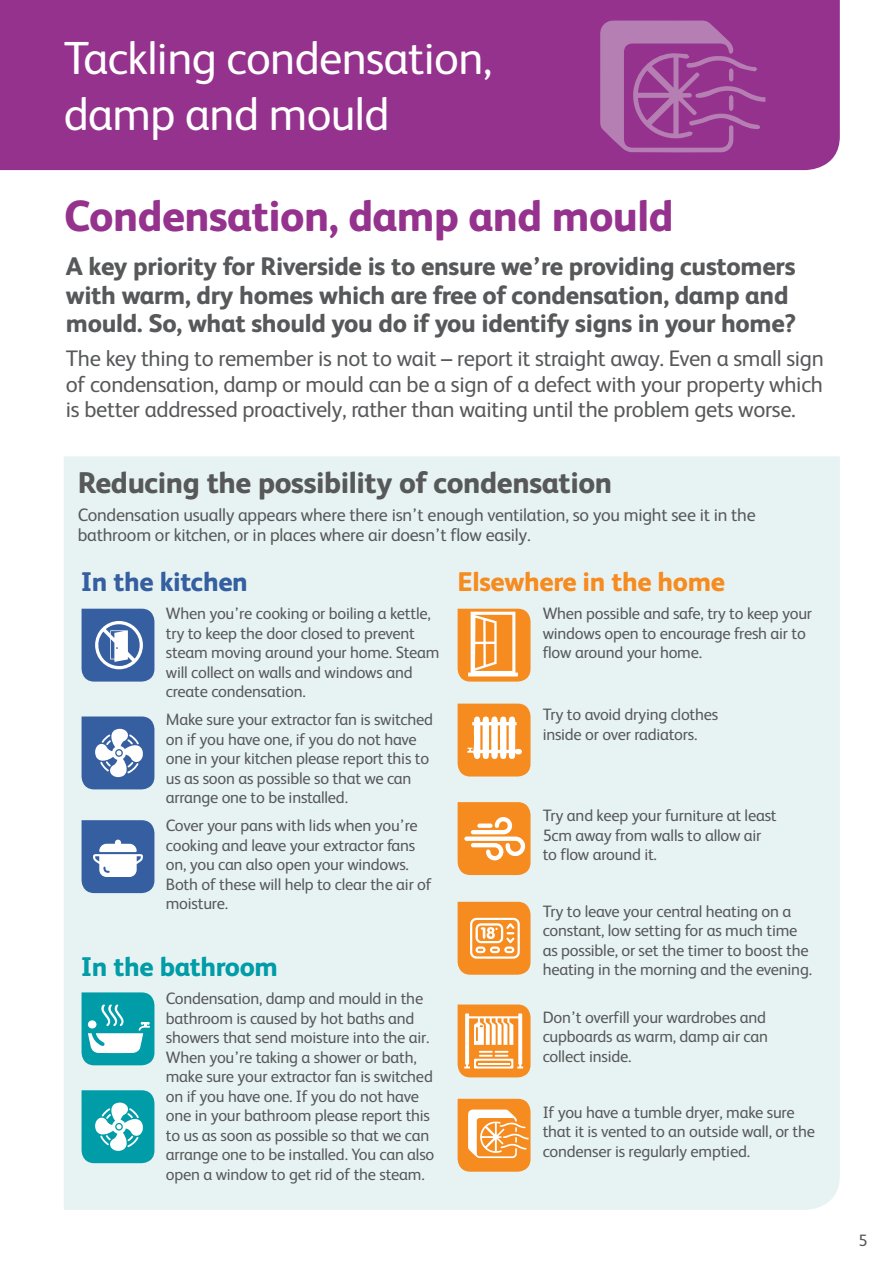
<style>
.page{position:relative;width:893px;height:1263px;background:#fff}
.page>*{position:absolute;margin:0;border:0;box-sizing:border-box;transform-origin:0 0}
.t1{font:46.5px/55.5px "FS Albert";letter-spacing:-.015em;color:#fff}
.t2{font:800 43.5px "FS Albert";letter-spacing:-.015em;color:#95328d}
.t3{font:800 30px "FS Albert";letter-spacing:-.015em;color:#57585a}
.t4{font:800 27px "FS Albert";letter-spacing:-.015em;color:#f68b1f}
.t5{font:800 27px "FS Albert";letter-spacing:-.015em;color:#009ca7}
.t6{font:800 27px "FS Albert";letter-spacing:-.015em;color:#355fa0}
.t7{font:800 25.5px/28.5px "FS Albert";letter-spacing:-.015em;color:#57585a}
.t8{font:22.5px/25.5px "FS Albert";letter-spacing:-.015em;color:#57585a;text-align:justify}
.t9{font:18px/19.5px "FS Albert";letter-spacing:-.015em;color:#57585a}
.t10{font:16.5px/19.5px "FS Albert";letter-spacing:-.015em;color:#57585a}
</style>
<div class="page">
<div style="left:64px;top:456px;width:776px;height:754px;background:#e7f3f2"></div>
<div style="left:0;top:0;width:840px;height:170px;background:#95328d"></div>
<svg style="left:82px;top:820px;width:72px;height:73px"></svg>
<svg style="left:82px;top:716px;width:72px;height:73px"></svg>
<svg style="left:82px;top:1090px;width:72px;height:73px"></svg>
<svg style="left:82px;top:609px;width:72px;height:73px"></svg>
<svg style="left:82px;top:992px;width:72px;height:73px"></svg>
<svg style="left:458px;top:609px;width:72px;height:73px"></svg>
<svg style="left:458px;top:704px;width:72px;height:72px"></svg>
<svg style="left:458px;top:802px;width:72px;height:73px"></svg>
<svg style="left:458px;top:902px;width:72px;height:73px"></svg>
<svg style="left:458px;top:1004px;width:72px;height:73px"></svg>
<hr style="left:478px;top:1063px;width:31px;height:1px;background:#fff">
<svg style="left:458px;top:1099px;width:72px;height:73px"></svg>
<svg style="left:600px;top:21px;width:165px;height:131px"></svg>
<p class="t1" style="left:64px;top:28px;width:430px">Tackling condensation, damp and mould</p>
<p class="t2" style="left:64px;top:185px;width:611px">Condensation, damp and mould</p>
<p class="t7" style="left:66px;top:251px;width:732px">A key priority for Riverside is to ensure we’re providing customers with warm, dry homes which are free of condensation, damp and mould. So, what should you do if you identify signs in your home?</p>
<p class="t8" style="left:66px;top:344px;width:759px">The key thing to remember is not to wait – report it straight away. Even a small sign of condensation, damp or mould can be a sign of a defect with your property which is better addressed proactively, rather than waiting until the problem gets worse.</p>
<p class="t3" style="left:78px;top:461px;width:536px">Reducing the possibility of condensation</p>
<p class="t9" style="left:78px;top:505px;width:679px">Condensation usually appears where there isn’t enough ventilation, so you might see it in the bathroom or kitchen, or in places where air doesn’t flow easily.</p>
<p class="t6" style="left:81px;top:562px;width:169px">In the kitchen</p>
<p class="t10" style="left:166px;top:603px;width:275px">When you’re cooking or boiling a kettle, try to keep the door closed to prevent steam moving around your home. Steam will collect on walls and windows and create condensation.</p>
<p class="t10" style="left:166px;top:709px;width:269px">Make sure your extractor fan is switched on if you have one, if you do not have one in your kitchen please report this to us as soon as possible so that we can arrange one to be installed.</p>
<p class="t10" style="left:166px;top:815px;width:267px">Cover your pans with lids when you’re cooking and leave your extractor fans on, you can also open your windows.<br>Both of these will help to clear the air of moisture.</p>
<p class="t5" style="left:81px;top:947px;width:199px">In the bathroom</p>
<p class="t10" style="left:166px;top:988px;width:270px">Condensation, damp and mould in the bathroom is caused by hot baths and showers that send moisture into the air.<br>When you’re taking a shower or bath, make sure your extractor fan is switched on if you have one. If you do not have one in your bathroom please report this to us as soon as possible so that we can arrange one to be installed. You can also open a window to get rid of the steam.</p>
<p class="t4" style="left:458px;top:562px;width:269px">Elsewhere in the home</p>
<p class="t10" style="left:543px;top:603px;width:271px">When possible and safe, try to keep your windows open to encourage fresh air to flow around your home.</p>
<p class="t10" style="left:543px;top:704px;width:177px">Try to avoid drying clothes inside or over radiators.</p>
<p class="t10" style="left:543px;top:805px;width:236px">Try and keep your furniture at least<br>5cm away from walls to allow air to flow around it.</p>
<p class="t10" style="left:543px;top:900px;width:271px">Try to leave your central heating on a constant, low setting for as much time as possible, or set the timer to boost the heating in the morning and the evening.</p>
<p class="t10" style="left:543px;top:1006px;width:227px;text-align:justify">Don’t overfill your wardrobes and cupboards as warm, damp air can collect inside.</p>
<p class="t10" style="left:543px;top:1101px;width:274px">If you have a tumble dryer, make sure that it is vented to an outside wall, or the condenser is regularly emptied.</p>
<p class="t10" style="left:859px;top:1230px;width:11px">5</p>
</div>
